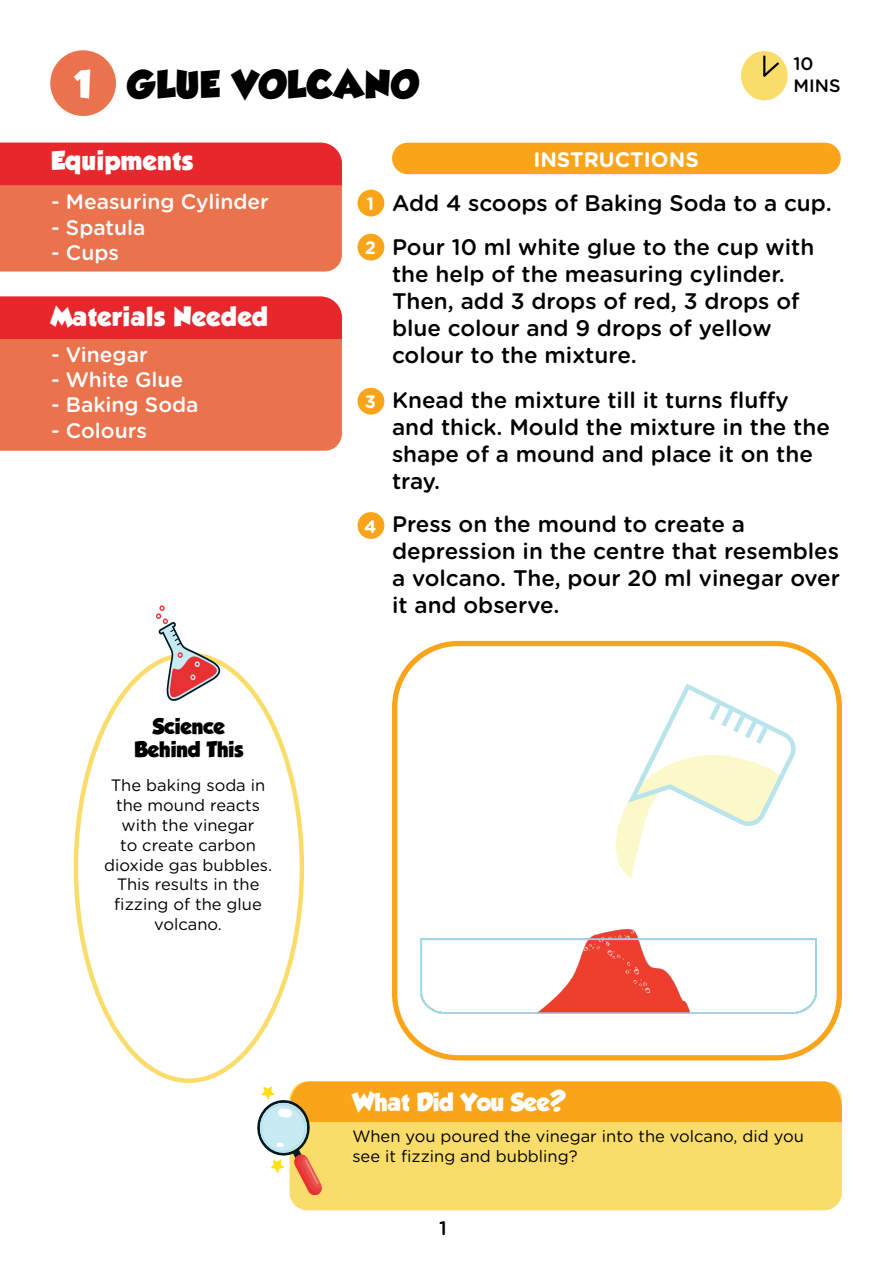
<style>
.page{position:relative;width:893px;height:1263px;background:#fff}
.page>*{position:absolute;margin:0;border:0;box-sizing:border-box;transform-origin:0 0}
.t1{font:34.5px "GROBOLD";letter-spacing:.03em;color:#000}
.t2{font:24px "GROBOLD";letter-spacing:.03em;color:#fff}
.t3{font:500 22.5px/27px "Gotham Rounded";color:#000}
.t4{font:22.5px "GROBOLD";color:#fff}
.t5{font:500 21px "Gotham Rounded";color:#fff}
.t6{font:500 21px "Gotham Rounded";color:#fafdff}
.t7{font:700 21px "Gotham Rounded";color:#fff}
.t8{font:19.5px/23.4px "GROBOLD";color:#000;text-align:center}
.t9{font:500 19.5px "Gotham Rounded";color:#000}
.t10{font:500 18px/21.6px "Gotham Rounded";color:#000}
.t11{font:700 18px "Gotham Rounded";color:#fff}
.t12{font:16.5px/19.8px "Gotham Rounded";color:#000}
.s1{color:#fff}
</style>
<div class="page">
<div style="left:290px;top:1081px;width:552px;height:129px;background:#f9dc69;border-radius:18px"></div>
<div style="left:0;top:339px;width:342px;height:112px;background:#ea734d"></div>
<div style="left:741px;top:51px;width:47px;height:49px;background:#f9dc69;border-radius:50%"></div>
<svg style="left:763px;top:55px;width:17px;height:22px"></svg>
<div style="left:392px;top:143px;width:449px;height:31px;background:#faa41a;border-radius:16px"></div>
<div style="left:51px;top:51px;width:64px;height:64px;background:#ea734d;border-radius:50%"></div>
<div style="left:50px;top:50px;width:66px;height:66px;border:2px solid #ea734d;border-radius:50%"></div>
<svg style="left:257px;top:1081px;width:585px;height:115px"></svg>
<svg style="left:156px;top:605px;width:67px;height:96px"></svg>
<svg style="left:0;top:143px;width:342px;height:129px;background:#e95b43"></svg>
<div style="left:0;top:297px;width:342px;height:42px;background:#e8272c"></div>
<div style="left:358px;top:190px;width:26px;height:26px;background:#faa41a;border-radius:50%"></div>
<div style="left:358px;top:234px;width:26px;height:27px;background:#faa41a;border-radius:50%"></div>
<div style="left:358px;top:388px;width:26px;height:27px;background:#faa41a;border-radius:50%"></div>
<div style="left:358px;top:512px;width:26px;height:27px;background:#faa41a;border-radius:50%"></div>
<div style="left:392px;top:641px;width:450px;height:419px;border:5px solid #faa41c;border-radius:63px"></div>
<img style="left:421px;top:929px;width:396px;height:84px">
<svg style="left:616px;top:684px;width:180px;height:194px"></svg>
<h1 class="t1" style="left:74px;top:64px;width:345px"><span class="s1">1</span> GLUE VOLCANO</h1>
<p class="t2" style="left:51px;top:147px;width:143px">Equipments</p>
<p class="t7" style="left:533px;top:144px;width:167px">INSTRUCTIONS</p>
<p class="t10" style="left:793px;top:52px;width:49px">10<br>MINS</p>
<p class="t5" style="left:51px;top:187px;width:219px">- Measuring Cylinder</p>
<p class="t6" style="left:51px;top:212px;width:96px"><span class="s1">-</span> Spatula</p>
<p class="t6" style="left:51px;top:237px;width:69px">- Cups</p>
<p class="t2" style="left:51px;top:302px;width:219px">Materials Needed</p>
<p class="t5" style="left:51px;top:340px;width:98px">- Vinegar</p>
<p class="t5" style="left:51px;top:365px;width:134px">- White Glue</p>
<p class="t5" style="left:51px;top:390px;width:149px">- Baking Soda</p>
<p class="t5" style="left:51px;top:415px;width:97px">- Colours</p>
<p class="t8" style="left:135px;top:714px;width:110px">Science<br>Behind This</p>
<p class="t12" style="left:104px;top:775px;width:169px;text-align:center">The baking soda in the mound reacts with the vinegar<br>to create carbon dioxide gas bubbles.<br>This results in the fizzing of the glue volcano.</p>
<p class="t11" style="left:366px;top:191px;width:9px">1</p>
<p class="t11" style="left:365px;top:235px;width:13px">2</p>
<p class="t11" style="left:365px;top:389px;width:13px">3</p>
<p class="t11" style="left:364px;top:513px;width:14px">4</p>
<p class="t3" style="left:392px;top:179px;width:441px;line-height:44.2px">Add 4 scoops of Baking Soda to a cup.<br>Pour 10 ml white glue to the cup with</p>
<p class="t3" style="left:392px;top:259px;width:409px">the help of the measuring cylinder.<br>Then, add 3 drops of red, 3 drops of blue colour and 9 drops of yellow colour to the mixture.</p>
<p class="t3" style="left:392px;top:386px;width:440px">Knead the mixture till it turns fluffy and thick. Mould the mixture in the the shape of a mound and place it on the tray.</p>
<p class="t3" style="left:392px;top:510px;width:450px">Press on the mound to create a depression in the centre that resembles a volcano. The, pour 20 ml vinegar over it and observe.</p>
<p class="t4" style="left:352px;top:1088px;width:215px">What Did You See?</p>
<p class="t12" style="left:352px;top:1126px;width:453px">When you poured the vinegar into the volcano, did you see it fizzing and bubbling?</p>
<p class="t9" style="left:439px;top:1214px;width:9px">1</p>
</div>
